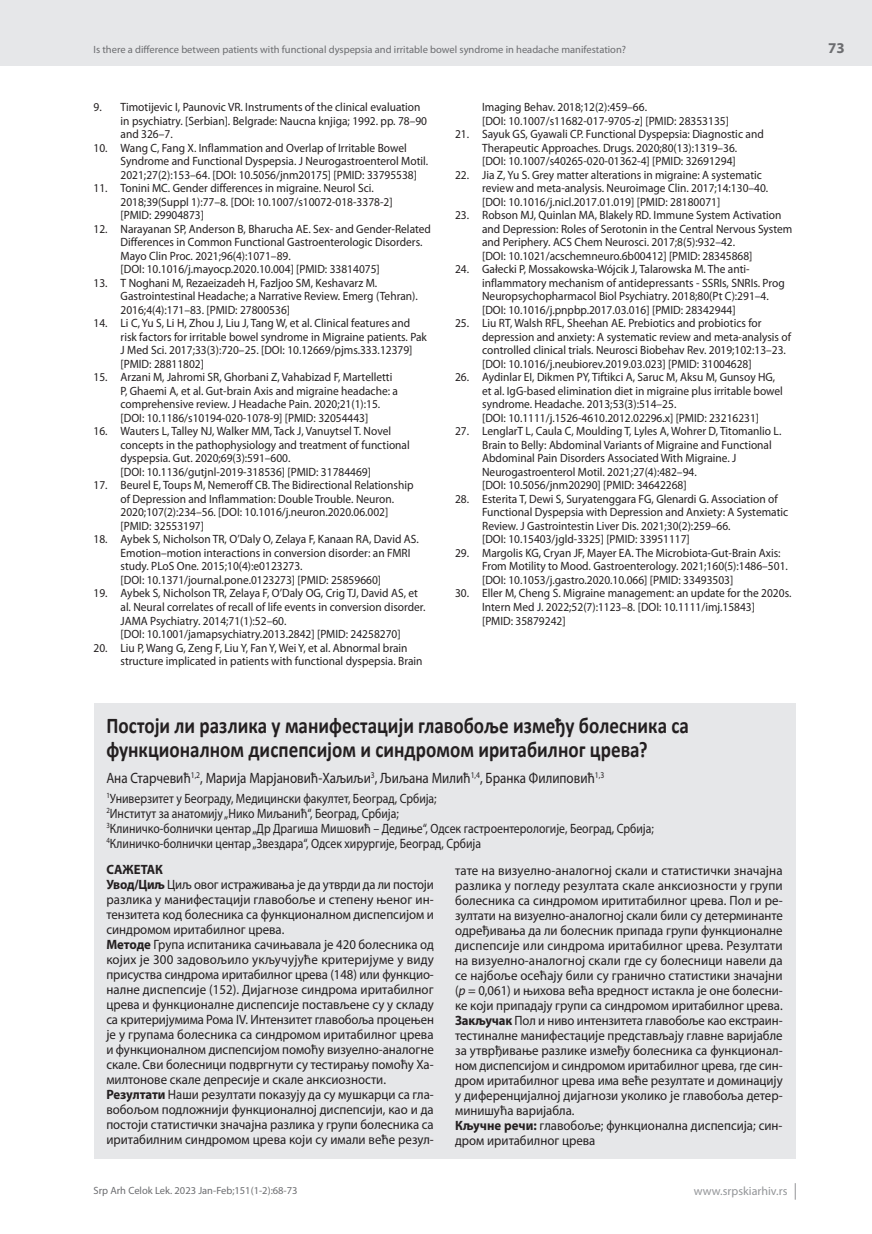
<style>
.page{position:relative;width:872px;height:1234px;background:#fff}
.page>*{position:absolute;margin:0;border:0;box-sizing:border-box;transform-origin:0 0}
.t1{font:700 22.5px/24px "Calibri";color:#231f20;scale:.85 1}
.t2{font:15px "Myriad Pro";color:#231f20;scale:.87 1}
.t3{font:700 15px "Myriad Pro";color:#6c6d70}
.t4{font:13.5px/15px "Myriad Pro";color:#231f20;scale:.96 1}
.t5{font:13.5px/15px "Myriad Pro";color:#231f20;scale:.94 1}
.t6{font:13.5px/15px "Myriad Pro";color:#231f20;scale:.87 1}
.t7{font:12px/13.5px "Myriad Pro";color:#231f20;scale:.95 1}
.t8{font:12px "Myriad Pro";color:#939598}
.t9{font:10.5px "Myriad Pro";color:#6c6d70}
.s1{font-weight:700}
.s2{font-style:italic}
</style>
<div class="page">
<div style="left:0;top:0;width:872px;height:66px;background:#e6e7e9"></div>
<svg style="left:795px;top:1183px;width:1px;height:16px"></svg>
<div style="left:94px;top:703px;width:701px;height:455px;background:#e6e7e9"></div>
<p class="t9" style="left:94px;top:43px;width:534px">Is there a difference between patients with functional dyspepsia and irritable bowel syndrome in headache manifestation?</p>
<p class="t7" style="left:121px;top:100px;width:324px;text-indent:-27px">9. Timotijevic I, Paunovic VR. Instruments of the clinical evaluation in psychiatry. [Serbian]. Belgrade: Naucna knjiga; 1992. pp. 78–90 and 326–7.</p>
<p class="t7" style="left:121px;top:141px;width:325px;text-indent:-27px">10. Wang C, Fang X. Inflammation and Overlap of Irritable Bowel<br>Syndrome and Functional Dyspepsia. J Neurogastroenterol Motil.<br>2021;27(2):153–64. [DOI: 10.5056/jnm20175] [PMID: 33795538]</p>
<p class="t7" style="left:121px;top:181px;width:288px;text-indent:-27px">11. Tonini MC. Gender differences in migraine. Neurol Sci.<br>2018;39(Suppl 1):77–8. [DOI: 10.1007/s10072-018-3378-2] [PMID: 29904873]</p>
<p class="t7" style="left:121px;top:222px;width:328px;text-indent:-27px">12. Narayanan SP, Anderson B, Bharucha AE. Sex- and Gender-Related Differences in Common Functional Gastroenterologic Disorders.<br>Mayo Clin Proc. 2021;96(4):1071–89.<br>[DOI: 10.1016/j.mayocp.2020.10.004] [PMID: 33814075]</p>
<p class="t7" style="left:121px;top:276px;width:314px;text-indent:-27px">13. T Noghani M, Rezaeizadeh H, Fazljoo SM, Keshavarz M.<br>Gastrointestinal Headache; a Narrative Review. Emerg (Tehran).<br>2016;4(4):171–83. [PMID: 27800536]</p>
<p class="t7" style="left:121px;top:316px;width:324px;text-indent:-27px">14. Li C, Yu S, Li H, Zhou J, Liu J, Tang W, et al. Clinical features and risk factors for irritable bowel syndrome in Migraine patients. Pak J Med Sci. 2017;33(3):720–25. [DOI: 10.12669/pjms.333.12379] [PMID: 28811802]</p>
<p class="t7" style="left:121px;top:370px;width:293px;text-indent:-27px">15. Arzani M, Jahromi SR, Ghorbani Z, Vahabizad F, Martelletti P, Ghaemi A, et al. Gut-brain Axis and migraine headache: a comprehensive review. J Headache Pain. 2020;21(1):15. [DOI: 10.1186/s10194-020-1078-9] [PMID: 32054443]</p>
<p class="t7" style="left:121px;top:424px;width:306px;text-indent:-27px">16. Wauters L, Talley NJ, Walker MM, Tack J, Vanuytsel T. Novel concepts in the pathophysiology and treatment of functional dyspepsia. Gut. 2020;69(3):591–600.<br>[DOI: 10.1136/gutjnl-2019-318536] [PMID: 31784469]</p>
<p class="t7" style="left:121px;top:478px;width:310px;text-indent:-27px">17. Beurel E, Toups M, Nemeroff CB. The Bidirectional Relationship of Depression and Inflammation: Double Trouble. Neuron.<br>2020;107(2):234–56. [DOI: 10.1016/j.neuron.2020.06.002] [PMID: 32553197]</p>
<p class="t7" style="left:121px;top:532px;width:315px;text-indent:-27px">18. Aybek S, Nicholson TR, O’Daly O, Zelaya F, Kanaan RA, David AS.<br>Emotion–motion interactions in conversion disorder: an FMRI study. PLoS One. 2015;10(4):e0123273.<br>[DOI: 10.1371/journal.pone.0123273] [PMID: 25859660]</p>
<p class="t7" style="left:121px;top:586px;width:322px;text-indent:-27px">19. Aybek S, Nicholson TR, Zelaya F, O’Daly OG, Crig TJ, David AS, et al. Neural correlates of recall of life events in conversion disorder.<br>JAMA Psychiatry. 2014;71(1):52–60.<br>[DOI: 10.1001/jamapsychiatry.2013.2842] [PMID: 24258270]</p>
<p class="t7" style="left:121px;top:640px;width:319px;text-indent:-27px">20. Liu P, Wang G, Zeng F, Liu Y, Fan Y, Wei Y, et al. Abnormal brain structure implicated in patients with functional dyspepsia. Brain</p>
<p class="t7" style="left:482px;top:100px;width:261px">Imaging Behav. 2018;12(2):459–66.<br>[DOI: 10.1007/s11682-017-9705-z] [PMID: 28353135]</p>
<p class="t7" style="left:455px;top:127px;width:326px;text-align:center">21. Sayuk GS, Gyawali CP. Functional Dyspepsia: Diagnostic and<br>Therapeutic Approaches. Drugs. 2020;80(13):1319–36.<br>[DOI: 10.1007/s40265-020-01362-4] [PMID: 32691294]</p>
<p class="t7" style="left:482px;top:168px;width:303px;text-indent:-27px">22. Jia Z, Yu S. Grey matter alterations in migraine: A systematic review and meta-analysis. Neuroimage Clin. 2017;14:130–40. [DOI: 10.1016/j.nicl.2017.01.019] [PMID: 28180071]</p>
<p class="t7" style="left:482px;top:208px;width:328px;text-indent:-27px">23. Robson MJ, Quinlan MA, Blakely RD. Immune System Activation and Depression: Roles of Serotonin in the Central Nervous System and Periphery. ACS Chem Neurosci. 2017;8(5):932–42.<br>[DOI: 10.1021/acschemneuro.6b00412] [PMID: 28345868]</p>
<p class="t7" style="left:482px;top:262px;width:320px;text-indent:-27px">24. Gałecki P, Mossakowska-Wójcik J, Talarowska M. The anti&shy;inflammatory mechanism of antidepressants - SSRIs, SNRIs. Prog Neuropsychopharmacol Biol Psychiatry. 2018;80(Pt C):291–4. [DOI: 10.1016/j.pnpbp.2017.03.016] [PMID: 28342944]</p>
<p class="t7" style="left:482px;top:316px;width:327px;text-indent:-27px">25. Liu RT, Walsh RFL, Sheehan AE. Prebiotics and probiotics for depression and anxiety: A systematic review and meta-analysis of controlled clinical trials. Neurosci Biobehav Rev. 2019;102:13–23. [DOI: 10.1016/j.neubiorev.2019.03.023] [PMID: 31004628]</p>
<p class="t7" style="left:482px;top:370px;width:318px;text-indent:-27px">26. Aydinlar EI, Dikmen PY, Tiftikci A, Saruc M, Aksu M, Gunsoy HG, et al. IgG-based elimination diet in migraine plus irritable bowel syndrome. Headache. 2013;53(3):514–25.<br>[DOI: 10.1111/j.1526-4610.2012.02296.x] [PMID: 23216231]</p>
<p class="t7" style="left:482px;top:424px;width:316px;text-indent:-27px">27. LenglarT L, Caula C, Moulding T, Lyles A, Wohrer D, Titomanlio L.<br>Brain to Belly: Abdominal Variants of Migraine and Functional Abdominal Pain Disorders Associated With Migraine. J Neurogastroenterol Motil. 2021;27(4):482–94.<br>[DOI: 10.5056/jnm20290] [PMID: 34642268]</p>
<p class="t7" style="left:482px;top:492px;width:324px;text-indent:-27px">28. Esterita T, Dewi S, Suryatenggara FG, Glenardi G. Association of Functional Dyspepsia with Depression and Anxiety: A Systematic Review. J Gastrointestin Liver Dis. 2021;30(2):259–66.<br>[DOI: 10.15403/jgld-3325] [PMID: 33951117]</p>
<p class="t7" style="left:482px;top:546px;width:323px;text-indent:-27px">29. Margolis KG, Cryan JF, Mayer EA. The Microbiota-Gut-Brain Axis:<br>From Motility to Mood. Gastroenterology. 2021;160(5):1486–501. [DOI: 10.1053/j.gastro.2020.10.066] [PMID: 33493503]</p>
<p class="t7" style="left:482px;top:586px;width:327px;text-indent:-27px">30. Eller M, Cheng S. Migraine management: an update for the 2020s.<br>Intern Med J. 2022;52(7):1123–8. [DOI: 10.1111/imj.15843]<br>[PMID: 35879242]</p>
<h1 class="t1" style="left:106px;top:713px;width:687px">Постоји ли разлика у манифестацији главобоље између болесника са функционалном диспепсијом и синдромом иритабилног црева?</h1>
<p class="t2" style="left:106px;top:768px;width:574px">Ана Старчевић<sup>1,2</sup>, Марија Марјановић-Хаљиљи<sup>3</sup>, Љиљана Милић<sup>1,4</sup>, Бранка Филиповић<sup>1,3</sup></p>
<p class="t6" style="left:106px;top:790px;width:630px"><sup>1</sup>Универзитет у Београду, Медицински факултет, Београд, Србија;<br><sup>2</sup>Институт за анатомију „Нико Миљанић“, Београд, Србија;<br><sup>3</sup>Клиничко-болнички центар „Др Драгиша Мишовић – Дедиње“, Одсек гастроентерологије, Београд, Србија; <sup>4</sup>Клиничко-болнички центар „Звездара“, Одсек хирургије, Београд, Србија</p>
<p class="t5" style="left:106px;top:861px;width:350px"><span class="s1">САЖЕТАК<br>Увод/Циљ</span> Циљ овог истраживања је да утврди да ли постоји разлика у манифестацији главобоље и степену њеног ин&shy;тензитета код болесника са функционалном диспепсијом и синдромом иритабилног црева.<br><span class="s1">Методе</span> Група испитаника сачињавала је 420 болесника од којих је 300 задовољило укључујуће критеријуме у виду присуства синдрома иритабилног црева (148) или функцио&shy;налне диспепсије (152). Дијагнозе синдрома иритабилног црева и функционалне диспепсије постављене су у складу са критеријумима Рома IV. Интензитет главобоља процењен је у групама болесника са синдромом иритабилног црева и функционалном диспепсијом помоћу визуелно-аналогне скале. Сви болесници подвргнути су тестирању помоћу Ха&shy;милтонове скале депресије и скале анксиозности.<br><span class="s1">Резултати</span> Наши резултати показују да су мушкарци са гла&shy;вобољом подложнији функционалној диспепсији, као и да постоји статистички значајна разлика у групи болесника са иритабилним синдромом црева који су имали веће резул-</p>
<p class="t4" style="left:455px;top:862px;width:343px">тате на визуелно-аналогној скали и статистички значајна разлика у погледу резултата скале анксиозности у групи болесника са синдромом ирититабилног црева. Пол и ре&shy;зултати на визуелно-аналогној скали били су детерминанте одређивања да ли болесник припада групи функционалне диспепсије или синдрома иритабилног црева. Резултати на визуелно-аналогној скали где су болесници навели да се најбоље осећају били су гранично статистики значајни (<span class="s2">p</span> = 0,061) и њихова већа вредност истакла је оне болесни&shy;ке који припадају групи са синдромом иритабилног црева.<br><span class="s1">Закључак</span> Пол и ниво интензитета главобоље као екстраин&shy;тестиналне манифестације представљају главне варијабле за утврђивање разлике између болесника са функционал&shy;ном диспепсијом и синдромом иритабилног црева, где син&shy;дром иритабилног црева има веће резултате и доминацију у диференцијалној дијагнози уколико је главобоља детер&shy;минишућа варијабла.<br><span class="s1">Кључне речи:</span> главобоље; функционална диспепсија; син&shy;дром иритабилног црева</p>
<p class="t9" style="left:94px;top:1184px;width:205px">Srp Arh Celok Lek. 2023 Jan-Feb;151(1-2):68-73</p>
<p class="t8" style="left:694px;top:1183px;width:95px">www.srpskiarhiv.rs</p>
<p class="t3" style="left:828px;top:38px;width:18px">73</p>
</div>
